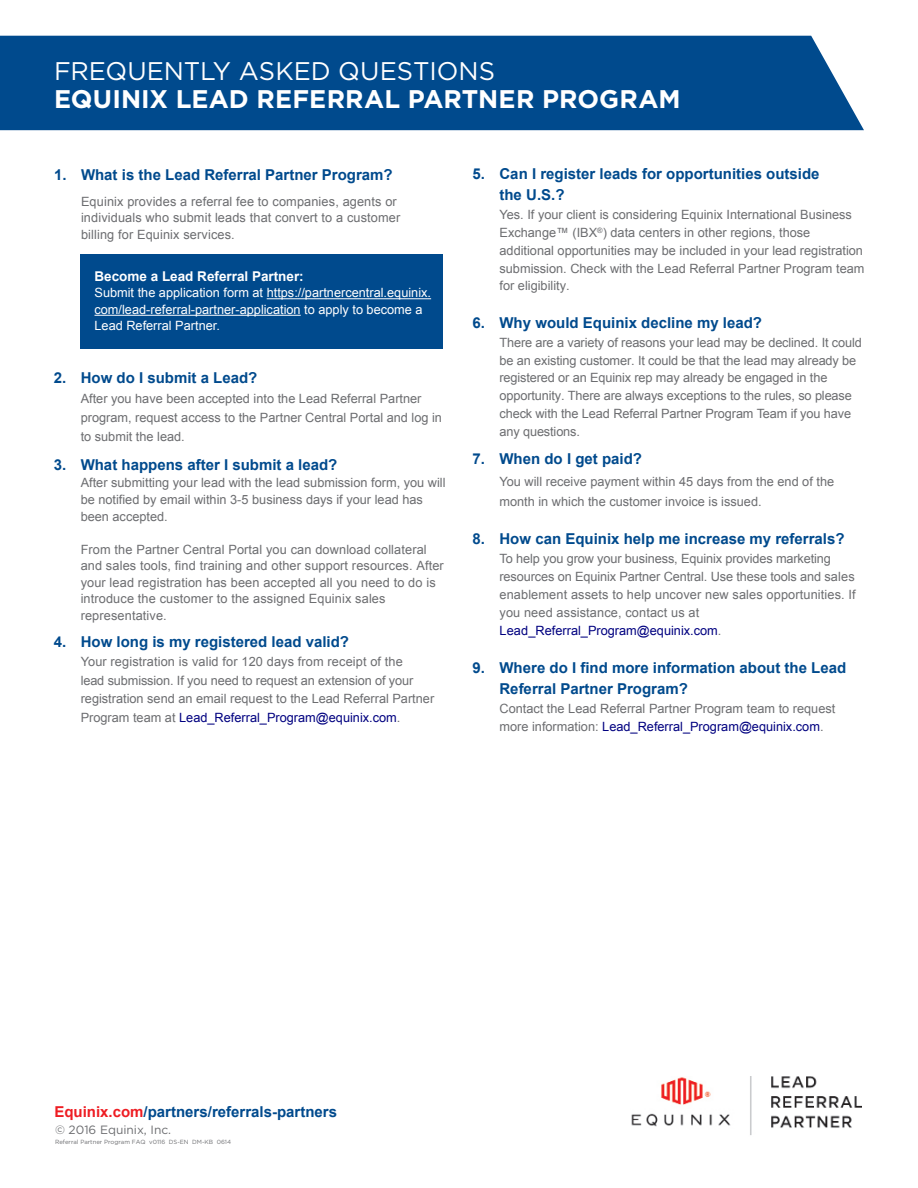
<style>
.page{position:relative;width:918px;height:1188px;background:#fff}
.page>*{position:absolute;margin:0;border:0;box-sizing:border-box;transform-origin:0 0}
.Product_Title{font:700 25.5px "Gotham";letter-spacing:.005em;color:#fff}
.Category_Title{font:25.5px "Gotham";color:#fff}
.Body_Copy{font:700 15px/21px "Arial";color:#004a8d}
.Body_Headline{font:700 15px "Arial";color:#004a8d}
.Body_Copy-2{font:700 13.5px "Arial";color:#fff}
.Body_Copy-3{font:12.75px/17.9px "Arial";color:#6c6d70}
.Body_Headline-2{font:12.75px/16.5px "Arial";color:#6c6d70}
.Body_Copy-4{font:12.75px/16.5px "Arial";color:#fff}
.Body_Copy-5{font:12px "Gotham";color:#6c6d70}
.Body_Copy-6{font:6px "Gotham";color:#6c6d70}
.s1{color:#000080}
.s2{color:#ee1d23}
</style>
<div class="page">
<div style="left:0;top:36px;width:864px;height:94px;background:#004a8d"></div>
<img style="left:631px;top:1077px;width:231px;height:58px">
<div style="left:80px;top:255px;width:363px;height:94px;background:#004a8d"></div>
<hr style="left:267px;top:298px;width:164px;height:1px;background:#fff">
<hr style="left:94px;top:315px;width:207px;height:1px;background:#fff">
<p class="Category_Title" style="left:54px;top:54px;width:443px">FREQUENTLY ASKED QUESTIONS</p>
<p class="Product_Title" style="left:54px;top:82px;width:628px">EQUINIX LEAD REFERRAL PARTNER PROGRAM</p>
<p class="Body_Copy" style="left:54px;top:165px;width:340px">1. What is the Lead Referral Partner Program?</p>
<p class="Body_Copy-3" style="left:81px;top:193px;width:321px;line-height:16.5px">Equinix provides a referral fee to companies, agents or individuals who submit leads that convert to a customer billing for Equinix services.</p>
<p class="Body_Copy-2" style="left:94px;top:267px;width:211px">Become a Lead Referral Partner:</p>
<p class="Body_Copy-4" style="left:94px;top:285px;width:338px">Submit the application form at https://partnercentral.equinix. com/lead-referral-partner-application to apply to become a<br>Lead Referral Partner.</p>
<p class="Body_Headline" style="left:54px;top:368px;width:205px">2. How do I submit a Lead?</p>
<p class="Body_Headline-2" style="left:81px;top:389px;width:363px;line-height:19.2px">After you have been accepted into the Lead Referral Partner program, request access to the Partner Central Portal and log in to submit the lead.</p>
<p class="Body_Headline" style="left:54px;top:455px;width:285px">3. What happens after I submit a lead?</p>
<p class="Body_Headline-2" style="left:81px;top:475px;width:366px">After submitting your lead with the lead submission form, you will be notified by email within 3-5 business days if your lead has been accepted.</p>
<p class="Body_Headline-2" style="left:81px;top:541px;width:365px">From the Partner Central Portal you can download collateral and sales tools, find training and other support resources. After your lead registration has been accepted all you need to do is introduce the customer to the assigned Equinix sales representative.</p>
<p class="Body_Headline" style="left:54px;top:632px;width:297px">4. How long is my registered lead valid?</p>
<p class="Body_Headline-2" style="left:81px;top:653px;width:355px;line-height:18.5px">Your registration is valid for 120 days from receipt of the<br>lead submission. If you need to request an extension of your registration send an email request to the Lead Referral Partner Program team at <span class="s1">Lead_Referral_Program@equinix.com</span>.</p>
<p class="Body_Copy" style="left:500px;top:164px;width:322px;text-indent:-27px">5. Can I register leads for opportunities outside the U.S.?</p>
<p class="Body_Copy-3" style="left:500px;top:206px;width:366px">Yes. If your client is considering Equinix International Business Exchange™ (IBX<sup>®</sup>) data centers in other regions, those additional opportunities may be included in your lead registration submission. Check with the Lead Referral Partner Program team for eligibility.</p>
<p class="Body_Copy" style="left:472px;top:313px;width:291px">6. Why would Equinix decline my lead?</p>
<p class="Body_Copy-3" style="left:500px;top:333px;width:364px">There are a variety of reasons your lead may be declined. It could be an existing customer. It could be that the lead may already be registered or an Equinix rep may already be engaged in the opportunity. There are always exceptions to the rules, so please check with the Lead Referral Partner Program Team if you have any questions.</p>
<p class="Body_Copy" style="left:472px;top:449px;width:171px">7. When do I get paid?</p>
<p class="Body_Copy-3" style="left:500px;top:471px;width:336px;line-height:20.5px">You will receive payment within 45 days from the end of the month in which the customer invoice is issued.</p>
<p class="Body_Copy" style="left:472px;top:529px;width:374px">8. How can Equinix help me increase my referrals?</p>
<p class="Body_Copy-3" style="left:500px;top:550px;width:358px">To help you grow your business, Equinix provides marketing resources on Equinix Partner Central. Use these tools and sales enablement assets to help uncover new sales opportunities. If you need assistance, contact us at <span class="s1">Lead_Referral_Program@equinix.com</span>.</p>
<p class="Body_Copy" style="left:500px;top:658px;width:348px;text-indent:-27px">9. Where do I find more information about the Lead<br>Referral Partner Program?</p>
<p class="Body_Copy-3" style="left:500px;top:700px;width:337px">Contact the Lead Referral Partner Program team to request more information: <span class="s1">Lead_Referral_Program@equinix.com</span>.</p>
<p class="Body_Copy" style="left:54px;top:1102px;width:284px"><span class="s2">Equinix.com</span>/partners/referrals-partners</p>
<p class="Body_Copy-5" style="left:55px;top:1122px;width:118px">© 2016 Equinix, Inc.</p>
<p class="Body_Copy-6" style="left:55px;top:1138px;width:178px">Referral Partner Program FAQ v0116 DS-EN DM-KB 0614</p>
</div>
